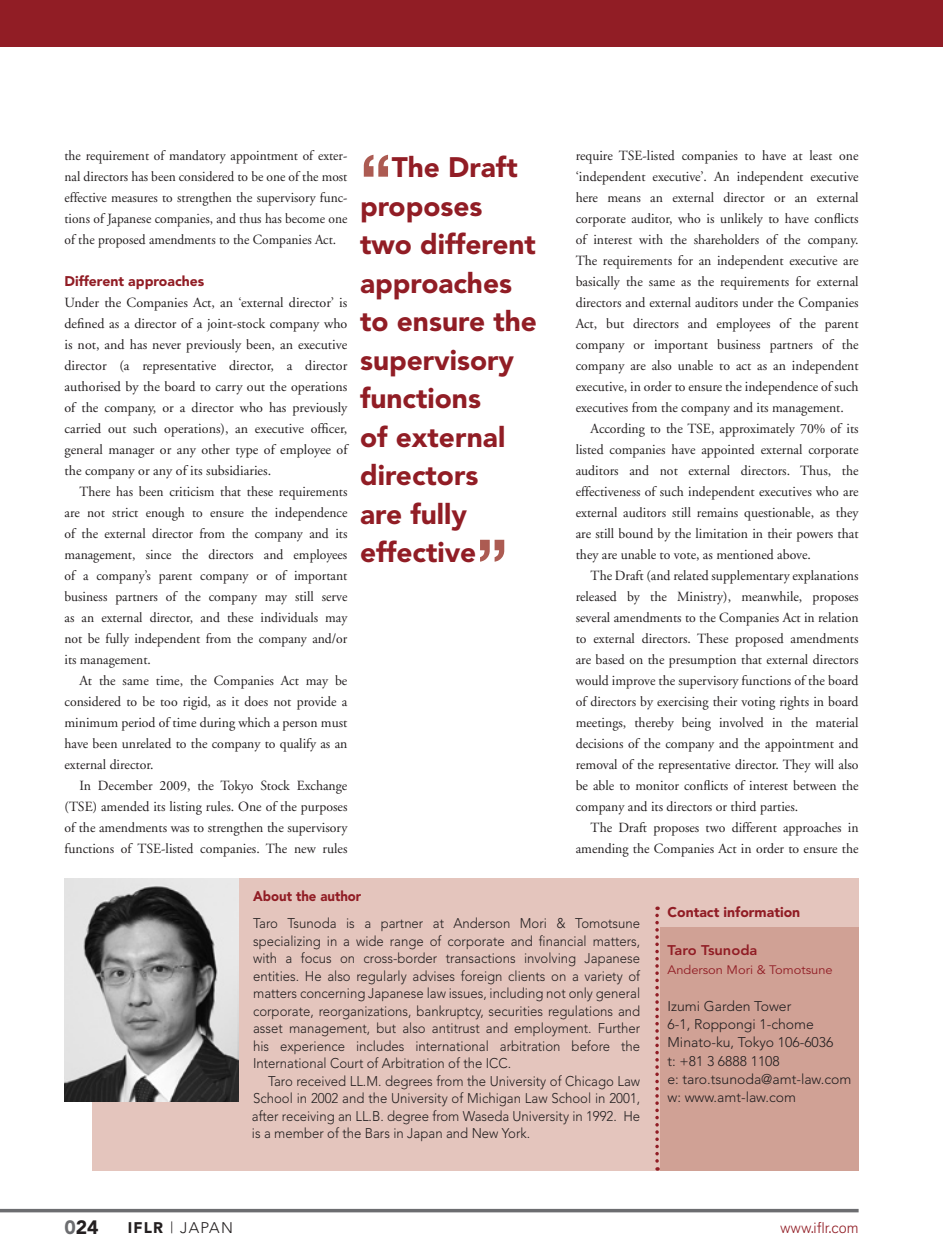
<style>
.page{position:relative;width:943px;height:1260px;background:#fff}
.page>*{position:absolute;margin:0;border:0;box-sizing:border-box;transform-origin:0 0}
.t1{font:700 68.25px "Helvetica Neue";color:#ac5b52}
.t2{font:900 28px/38.5px "Avenir";color:#911d25}
.t3{font:900 19.25px "Avenir";color:#231f20}
.t4{font:300 15.4px "Akzidenz Grotesk BE";color:#911d25}
.t5{font:300 15.4px "Avenir";letter-spacing:.08em;color:#231f20}
.Body_text{font:14px/21px "Adobe Garamond";color:#231f20;text-align:justify}
.Body_text_no_indent{font:300 14px/17.5px "Avenir";color:#231f20;text-align:justify;scale:.94 1}
.Body_text_no_indent-2{font:14px/21px "Adobe Garamond";color:#231f20;text-align:justify}
.Body_text-2{font:14px/21px "Adobe Garamond";color:#231f20;text-align:justify;scale:.96 1}
.Body_text_no_indent-3{font:300 14px "Avenir";color:#231f20}
.Subheading_1{font:900 14px "Avenir";color:#911d25}
.Subheading_1-2{font:900 14px "Avenir";color:#911d25;scale:.94 1}
.Body_text_no_indent-4{font:800 14px "Avenir";color:#911d25;scale:1.05 1}
.Body_text_no_indent-5{font:12.25px "Avenir";color:#911d25;scale:1.05 1}
.s1{color:#6c6d70}
.s2{font-weight:900}
</style>
<div class="page">
<div style="left:0;top:0;width:943px;height:47px;background:#911d25"></div>
<hr style="left:0;top:1209px;width:858px;height:3px;background:#6c6d70">
<div style="left:92px;top:878px;width:766px;height:293px;background:#e4c5bd"></div>
<div style="left:660px;top:927px;width:198px;height:244px;background:#d0a195"></div>
<svg style="left:655px;top:907px;width:3px;height:264px"></svg>
<img style="left:64px;top:878px;width:174px;height:223px">
<p class="Body_text-2" style="left:64px;top:145px;width:296px">the requirement of mandatory appointment of exter&shy;nal directors has been considered to be one of the most effective measures to strengthen the supervisory func&shy;tions of Japanese companies, and thus has become one of the proposed amendments to the Companies Act.</p>
<p class="Subheading_1" style="left:64px;top:273px;width:141px">Different approaches</p>
<p class="Body_text_no_indent-2" style="left:64px;top:292px;width:284px">Under the Companies Act, an ‘external director’ is defined as a director of a joint-stock company who is not, and has never previously been, an executive director (a representative director, a director authorised by the board to carry out the operations of the company, or a director who has previously carried out such operations), an executive officer, general manager or any other type of employee of the company or any of its subsidiaries.</p>
<p class="Body_text" style="left:64px;top:481px;width:284px;text-indent:15px">There has been criticism that these requirements are not strict enough to ensure the independence of the external director from the company and its management, since the directors and employees of a company’s parent company or of important business partners of the company may still serve as an external director, and these individuals may not be fully independent from the company and/or its management.</p>
<p class="Body_text" style="left:64px;top:670px;width:284px;text-indent:15px">At the same time, the Companies Act may be considered to be too rigid, as it does not provide a minimum period of time during which a person must have been unrelated to the company to qualify as an external director.</p>
<p class="Body_text" style="left:64px;top:775px;width:284px;text-indent:15px">In December 2009, the Tokyo Stock Exchange (TSE) amended its listing rules. One of the purposes of the amendments was to strengthen the supervisory functions of TSE-listed companies. The new rules</p>
<p class="t1" style="left:360px;top:137px;width:33px">“</p>
<p class="t2" style="left:360px;top:148px;width:178px;text-indent:32px">The Draft proposes two different approaches to ensure the supervisory functions<br>of external directors<br>are fully effective</p>
<p class="t1" style="left:476px;top:522px;width:33px">”</p>
<p class="Body_text" style="left:575px;top:145px;width:284px">require TSE-listed companies to have at least one ‘independent executive’. An independent executive here means an external director or an external corporate auditor, who is unlikely to have conflicts of interest with the shareholders of the company.<br>The requirements for an independent executive are basically the same as the requirements for external directors and external auditors under the Companies Act, but directors and employees of the parent company or important business partners of the company are also unable to act as an independent executive, in order to ensure the independence of such executives from the company and its management.</p>
<p class="Body_text" style="left:575px;top:418px;width:284px;text-indent:15px">According to the TSE, approximately 70% of its listed companies have appointed external corporate auditors and not external directors. Thus, the effectiveness of such independent executives who are external auditors still remains questionable, as they are still bound by the limitation in their powers that they are unable to vote, as mentioned above.</p>
<p class="Body_text" style="left:575px;top:565px;width:284px;text-indent:15px">The Draft (and related supplementary explanations released by the Ministry), meanwhile, proposes several amendments to the Companies Act in relation to external directors. These proposed amendments are based on the presumption that external directors would improve the supervisory functions of the board of directors by exercising their voting rights in board meetings, thereby being involved in the material decisions of the company and the appointment and removal of the representative director. They will also be able to monitor conflicts of interest between the company and its directors or third parties.</p>
<p class="Body_text" style="left:575px;top:817px;width:284px;text-align:right">The Draft proposes two different approaches in amending the Companies Act in order to ensure the</p>
<p class="Subheading_1-2" style="left:253px;top:887px;width:117px">About the author</p>
<p class="Body_text_no_indent" style="left:253px;top:914px;width:413px">Taro Tsunoda is a partner at Anderson Mori &amp; Tomotsune specializing in a wide range of corporate and financial matters, with a focus on cross-border transactions involving Japanese entities. He also regularly advises foreign clients on a variety of matters concerning Japanese law issues, including not only general corporate, reorganizations, bankruptcy, securities regulations and asset management, but also antitrust and employment. Further his experience includes international arbitration before the International Court of Arbitration of the ICC.</p>
<p class="Body_text_no_indent" style="left:252px;top:1072px;width:414px;text-indent:16px">Taro received LL.M. degrees from the University of Chicago Law School in 2002 and the University of Michigan Law School in 2001, after receiving an LL.B. degree from Waseda University in 1992. He is a member of the Bars in Japan and New York.</p>
<p class="Subheading_1" style="left:667px;top:904px;width:134px">Contact information</p>
<p class="Body_text_no_indent-4" style="left:667px;top:942px;width:87px">Taro Tsunoda</p>
<p class="Body_text_no_indent-5" style="left:667px;top:963px;width:159px">Anderson Mori &amp; Tomotsune</p>
<p class="Body_text_no_indent-3" style="left:667px;top:997px;width:125px">Izumi Garden Tower</p>
<p class="Body_text_no_indent-3" style="left:667px;top:1016px;width:148px">6-1, Roppongi 1-chome</p>
<p class="Body_text_no_indent-3" style="left:667px;top:1034px;width:167px">Minato-ku, Tokyo 106-6036</p>
<p class="Body_text_no_indent-3" style="left:667px;top:1053px;width:114px">t: +81 3 6888 1108</p>
<p class="Body_text_no_indent-3" style="left:667px;top:1071px;width:185px">e: taro.tsunoda@amt-law.com</p>
<p class="Body_text_no_indent-3" style="left:667px;top:1089px;width:130px">w: www.amt-law.com</p>
<p class="t3" style="left:64px;top:1216px;width:36px"><span class="s1">0</span>24</p>
<p class="t5" style="left:128px;top:1219px;width:107px"><span class="s2">IFLR</span> | JAPAN</p>
<p class="t4" style="left:780px;top:1219px;width:80px">www.iflr.com</p>
</div>
